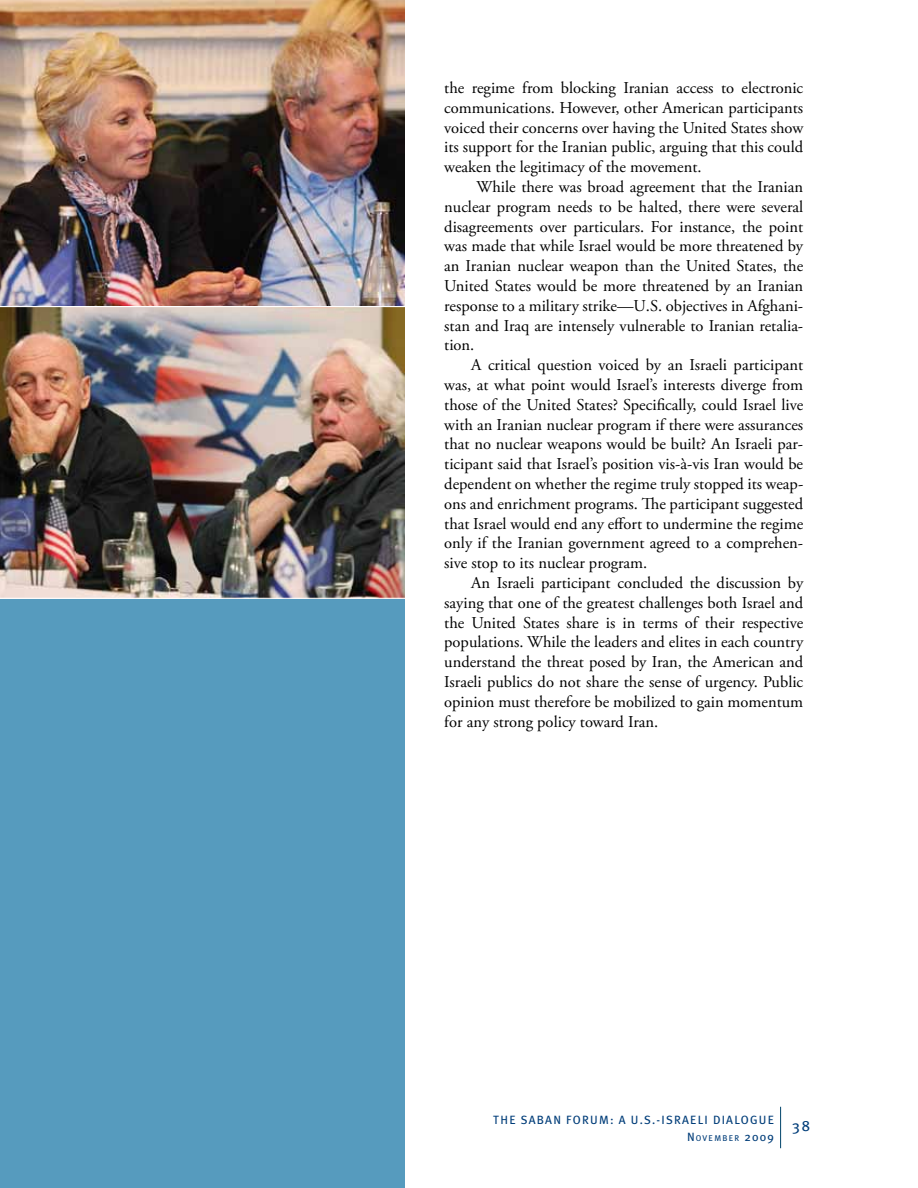
<style>
.page{position:relative;width:918px;height:1188px;background:#fff}
.page>*{position:absolute;margin:0;border:0;box-sizing:border-box;transform-origin:0 0}
.t1{font:16.5px/19.8px "Adobe Garamond Pro";color:#000;text-align:justify}
.t2{font:15px "Meta Plus";color:#003d79}
.t3{font:12px "Meta Plus";letter-spacing:.105em;color:#003d79}
.t4{font:8.4px "Meta Plus";letter-spacing:.155em;color:#003d79}
.s1{font-size:12px}
</style>
<div class="page">
<hr style="left:780px;top:1107px;width:1px;height:41px;background:#00446a">
<div style="left:0;top:597px;width:405px;height:591px;background:#569bbe"></div>
<img style="left:0;top:0;width:405px;height:598px">
<hr style="left:0;top:598px;width:412px;height:1px;background:#fff">
<hr style="left:0;top:306px;width:428px;height:1px;background:#fff">
<p class="t1" style="left:444px;top:78px;width:361px">the regime from blocking Iranian access to electronic communications. However, other American participants voiced their concerns over having the United States show its support for the Iranian public, arguing that this could weaken the legitimacy of the movement.</p>
<p class="t1" style="left:444px;top:177px;width:361px;text-indent:32px">While there was broad agreement that the Iranian nuclear program needs to be halted, there were several disagreements over particulars. For instance, the point was made that while Israel would be more threatened by an Iranian nuclear weapon than the United States, the United States would be more threatened by an Iranian response to a military strike—U.S. objectives in Afghani&shy;stan and Iraq are intensely vulnerable to Iranian retalia&shy;tion.</p>
<p class="t1" style="left:444px;top:356px;width:361px;text-indent:27px">A critical question voiced by an Israeli participant was, at what point would Israel’s interests diverge from those of the United States? Specifically, could Israel live with an Iranian nuclear program if there were assurances that no nuclear weapons would be built? An Israeli par&shy;ticipant said that Israel’s position vis-à-vis Iran would be dependent on whether the regime truly stopped its weap&shy;ons and enrichment programs. The participant suggested that Israel would end any effort to undermine the regime only if the Iranian government agreed to a comprehen&shy;sive stop to its nuclear program.</p>
<p class="t1" style="left:444px;top:573px;width:361px;text-indent:27px">An Israeli participant concluded the discussion by saying that one of the greatest challenges both Israel and the United States share is in terms of their respective populations. While the leaders and elites in each country understand the threat posed by Iran, the American and Israeli publics do not share the sense of urgency. Public opinion must therefore be mobilized to gain momentum for any strong policy toward Iran.</p>
<p class="t3" style="left:493px;top:1112px;width:282px">THE SABAN FORUM: A U .S.-ISRAELI DIALOGUE</p>
<p class="t4" style="left:687px;top:1133px;width:88px"><span class="s1">N</span>OVEMBER <span class="s1">2009</span></p>
<p class="t2" style="left:792px;top:1117px;width:19px">38</p>
</div>
